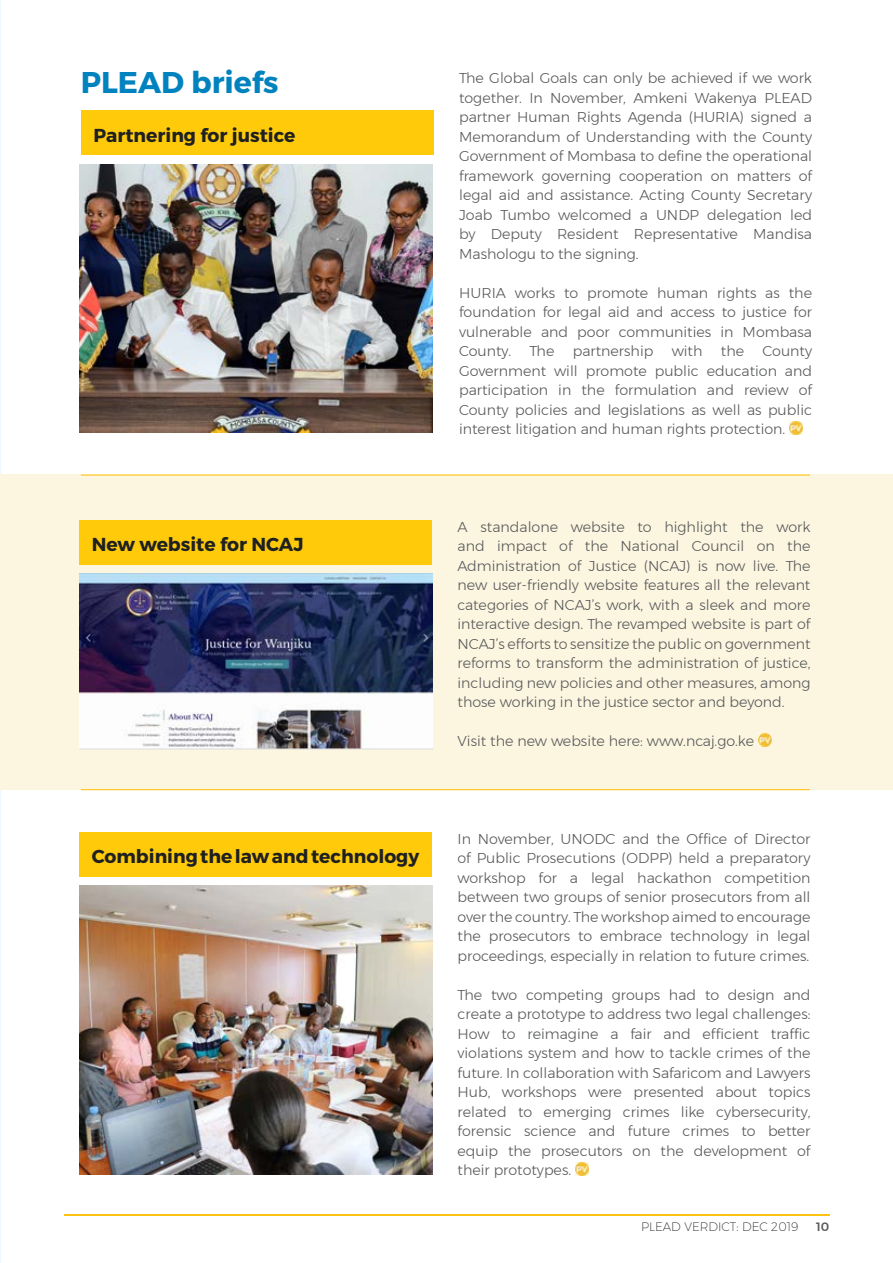
<style>
.page{position:relative;width:893px;height:1263px;background:#fff}
.page>*{position:absolute;margin:0;border:0;box-sizing:border-box;transform-origin:0 0}
.t1{font:700 30px "Montserrat";color:#0082bf}
.t2{font:700 18.75px "Montserrat";color:#1f2020}
.t3{font:300 14.25px/19.5px "Montserrat";color:#57585a;text-align:justify}
.t4{font:200 12px "Montserrat";color:#231f20}
.t5{font:500 12px "Montserrat";color:#57585a}
</style>
<div class="page">
<hr style="left:64px;top:1214px;width:765px;height:1px;background:#fec210">
<hr style="left:0;top:0;width:1px;height:1263px;background:#edf8fd">
<div style="left:0;top:474px;width:893px;height:316px;background:#fcf6e0"></div>
<div style="left:81px;top:111px;width:353px;height:44px;background:#feca0a"></div>
<svg style="left:789px;top:421px;width:13px;height:13px"></svg>
<img style="left:79px;top:165px;width:353px;height:268px">
<div style="left:79px;top:832px;width:353px;height:44px;background:#feca0a"></div>
<svg style="left:575px;top:1162px;width:13px;height:13px"></svg>
<hr style="left:81px;top:474px;width:729px;height:2px;background:#fec210">
<hr style="left:81px;top:789px;width:729px;height:1px;background:#fec210">
<div style="left:79px;top:520px;width:353px;height:44px;background:#feca0a"></div>
<svg style="left:758px;top:733px;width:13px;height:13px"></svg>
<img style="left:79px;top:574px;width:353px;height:174px">
<hr style="left:79px;top:748px;width:354px;height:1px;background:#dcdddf">
<img style="left:79px;top:885px;width:353px;height:290px">
<h1 class="t1" style="left:81px;top:64px;width:199px">PLEAD briefs</h1>
<h2 class="t2" style="left:93px;top:123px;width:203px">Partnering for justice</h2>
<h2 class="t2" style="left:92px;top:533px;width:213px">New website for NCAJ</h2>
<h2 class="t2" style="left:92px;top:845px;width:329px">Combining the law and technology</h2>
<p class="t3" style="left:459px;top:68px;width:354px">The Global Goals can only be achieved if we work together. In November, Amkeni Wakenya PLEAD partner Human Rights Agenda (HURIA) signed a Memorandum of Understanding with the County Government of Mombasa to define the operational framework governing cooperation on matters of legal aid and assistance. Acting County Secretary Joab Tumbo welcomed a UNDP delegation led by Deputy Resident Representative Mandisa Mashologu to the signing.</p>
<p class="t3" style="left:459px;top:283px;width:354px">HURIA works to promote human rights as the foundation for legal aid and access to justice for vulnerable and poor communities in Mombasa County.</p>
<p class="t3" style="left:530px;top:341px;width:26px">The</p>
<p class="t3" style="left:573px;top:341px;width:82px">partnership</p>
<p class="t3" style="left:672px;top:341px;width:32px">with</p>
<p class="t3" style="left:721px;top:341px;width:25px">the</p>
<p class="t3" style="left:459px;top:341px;width:354px;text-indent:303px">County Government will promote public education and participation in the formulation and review of County policies and legislations as well as public interest litigation and human rights protection.</p>
<p class="t3" style="left:458px;top:517px;width:354px">A standalone website to highlight the work and impact of the National Council on the Administration of Justice (NCAJ) is now live. The new user-friendly website features all the relevant categories of NCAJ’s work, with a sleek and more interactive design. The revamped website is part of NCAJ’s efforts to sensitize the public on government reforms to transform the administration of justice, including new policies and other measures, among those working in the justice sector and beyond.</p>
<p class="t3" style="left:458px;top:731px;width:298px">Visit the new website here: www.ncaj.go.ke</p>
<p class="t3" style="left:458px;top:829px;width:354px">In November, UNODC and the Office of Director of Public Prosecutions (ODPP) held a preparatory workshop for a legal hackathon competition between two groups of senior prosecutors from all over the country. The workshop aimed to encourage the prosecutors to embrace technology in legal proceedings, especially in relation to future crimes.</p>
<p class="t3" style="left:458px;top:985px;width:354px">The two competing groups had to design and create a prototype to address two legal challenges:<br>How to reimagine a fair and efficient traffic violations system and how to tackle crimes of the future. In collaboration with Safaricom and Lawyers Hub, workshops were presented about topics related to emerging crimes like cybersecurity, forensic science and future crimes to better equip the prosecutors on the development of their prototypes.</p>
<p class="t4" style="left:641px;top:1218px;width:159px">PLEAD VERDICT: DEC 2019</p>
<p class="t5" style="left:816px;top:1218px;width:15px">10</p>
</div>
